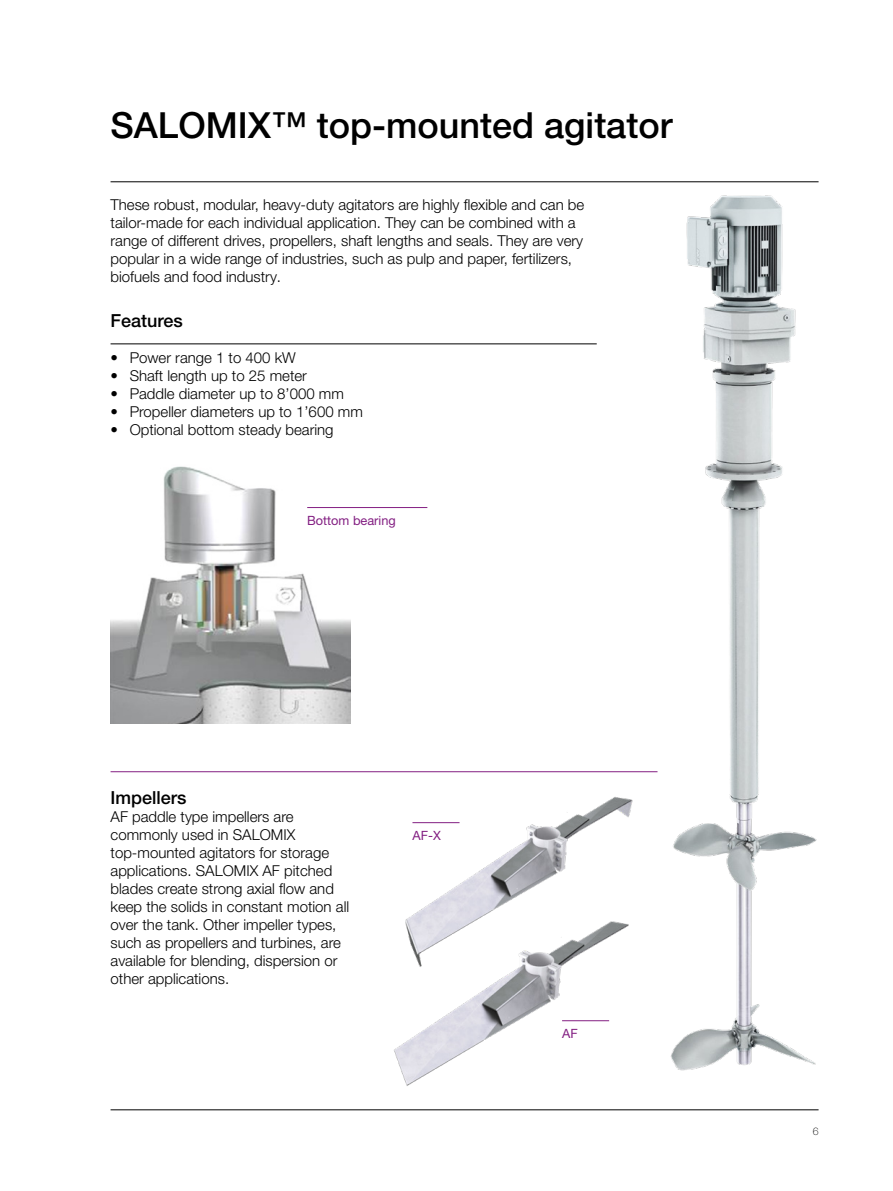
<style>
.page{position:relative;width:893px;height:1191px;background:#fff}
.page>*{position:absolute;margin:0;border:0;box-sizing:border-box;transform-origin:0 0}
.t1{font:500 36px "Helvetica Neue LT Pro";color:#000}
.Subtitle{font:500 18px "Helvetica Neue LT Pro";color:#000}
.Subtitle_with_line{font:500 18px "Helvetica Neue LT Pro";color:#000}
.Body_text{font:300 15px/18px "Helvetica Neue LT Pro";color:#000}
.t2{font:12.75px "Helvetica Neue LT Pro";color:#831f82}
.t3{font:100 10.5px "Helvetica Neue LT Pro";color:#000}
</style>
<div class="page">
<hr style="left:111px;top:181px;width:708px;height:1px;background:#000">
<hr style="left:111px;top:343px;width:486px;height:1px;background:#000">
<hr style="left:111px;top:771px;width:546px;height:1px;background:#831f82">
<img style="left:666px;top:181px;width:153px;height:890px">
<img style="left:111px;top:466px;width:239px;height:257px">
<hr style="left:307px;top:507px;width:120px;height:1px;background:#831f82">
<img style="left:394px;top:973px;width:284px;height:113px">
<img style="left:405px;top:787px;width:273px;height:186px">
<hr style="left:412px;top:822px;width:48px;height:1px;background:#831f82">
<hr style="left:562px;top:1020px;width:47px;height:1px;background:#831f82">
<hr style="left:111px;top:1109px;width:708px;height:1px;background:#000">
<p class="t1" style="left:111px;top:103px;width:563px">SALOMIX™ top-mounted agitator</p>
<p class="Body_text" style="left:111px;top:195px;width:475px">These robust, modular, heavy-duty agitators are highly flexible and can be tailor-made for each individual application. They can be combined with a range of different drives, propellers, shaft lengths and seals. They are very popular in a wide range of industries, such as pulp and paper, fertilizers, biofuels and food industry.</p>
<p class="Subtitle_with_line" style="left:111px;top:309px;width:74px">Features</p>
<p class="Body_text" style="left:111px;top:348px;width:187px">• Power range 1 to 400 kW</p>
<p class="Body_text" style="left:111px;top:366px;width:198px">• Shaft length up to 25 meter</p>
<p class="Body_text" style="left:111px;top:384px;width:235px">• Paddle diameter up to 8’000 mm</p>
<p class="Body_text" style="left:111px;top:402px;width:254px">• Propeller diameters up to 1’600 mm</p>
<p class="Body_text" style="left:111px;top:420px;width:225px">• Optional bottom steady bearing</p>
<p class="t2" style="left:307px;top:512px;width:90px">Bottom bearing</p>
<p class="Subtitle" style="left:111px;top:786px;width:78px">Impellers</p>
<p class="Body_text" style="left:111px;top:807px;width:240px">AF paddle type impellers are commonly used in SALOMIX top-mounted agitators for storage applications. SALOMIX AF pitched blades create strong axial flow and keep the solids in constant motion all over the tank. Other impeller types, such as propellers and turbines, are available for blending, dispersion or other applications.</p>
<p class="t2" style="left:412px;top:827px;width:30px">AF-X</p>
<p class="t2" style="left:562px;top:1025px;width:17px">AF</p>
<p class="t3" style="left:813px;top:1124px;width:7px">6</p>
</div>
